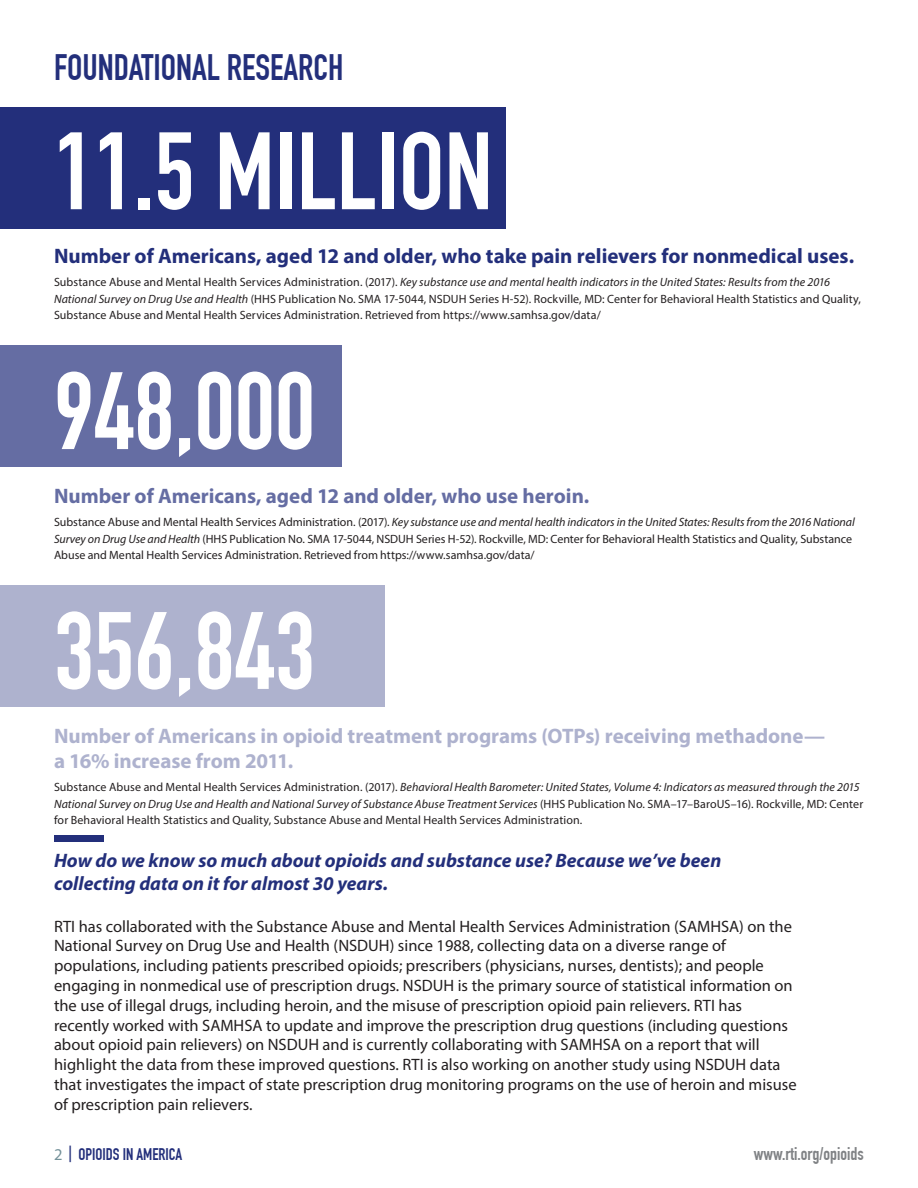
<style>
.page{position:relative;width:918px;height:1188px;background:#fff}
.page>*{position:absolute;margin:0;border:0;box-sizing:border-box;transform-origin:0 0}
.t1{font:700 108px "DIN Condensed";color:#fff}
.t2{font:700 36px "DIN Condensed";color:#232f7b}
.t3{font:700 21px/25.2px "Myriad Pro";color:#aeb2ce}
.t4{font:700 21px "Myriad Pro";color:#232f7b}
.t5{font:700 21px "Myriad Pro";color:#656da3}
.t6{font:italic 700 19.5px/23.4px "Myriad Pro";color:#232f7b}
.t7{font:700 18px "DIN Condensed";color:#808285}
.t8{font:16.5px/19.8px "Myriad Pro";color:#231f20}
.t9{font:700 16.5px "DIN Condensed";color:#232f7b}
.t10{font:12px/16.5px "Myriad Pro";letter-spacing:.005em;color:#231f20}
.s1{font-style:italic}
.s2{font-family:"Myriad Pro";font-weight:400;color:#749199}
</style>
<div class="page">
<div style="left:0;top:585px;width:384px;height:122px;background:#aeb2ce"></div>
<div style="left:0;top:346px;width:341px;height:121px;background:#656da3"></div>
<div style="left:0;top:108px;width:505px;height:121px;background:#232f7b"></div>
<div style="left:54px;top:835px;width:50px;height:7px;background:#232f7b"></div>
<h2 class="t2" style="left:54px;top:46px;width:291px">FOUNDATIONAL RESEARCH</h2>
<h1 class="t1" style="left:54px;top:108px;width:440px">11.5 MILLION</h1>
<h3 class="t4" style="left:54px;top:242px;width:802px">Number of Americans, aged 12 and older, who take pain relievers for nonmedical uses.</h3>
<p class="t10" style="left:54px;top:274px;width:808px">Substance Abuse and Mental Health Services Administration. (2017). <span class="s1">Key substance use and mental health indicators in the United States: Results from the 2016<br>National Survey on Drug Use and Health</span> (HHS Publication No. SMA 17-5044, NSDUH Series H-52). Rockville, MD: Center for Behavioral Health Statistics and Quality,<br>Substance Abuse and Mental Health Services Administration. Retrieved from https://www.samhsa.gov/data/</p>
<h1 class="t1" style="left:54px;top:348px;width:263px">948,000</h1>
<h3 class="t5" style="left:54px;top:482px;width:537px">Number of Americans, aged 12 and older, who use heroin.</h3>
<p class="t10" style="left:54px;top:514px;width:802px">Substance Abuse and Mental Health Services Administration. (2017)<span class="s1">. Key substance use and mental health indicators in the United States: Results from the 2016 National<br>Survey on Drug Use and Health</span> (HHS Publication No. SMA 17-5044, NSDUH Series H-52). Rockville, MD: Center for Behavioral Health Statistics and Quality, Substance<br>Abuse and Mental Health Services Administration. Retrieved from https://www.samhsa.gov/data/</p>
<h1 class="t1" style="left:54px;top:588px;width:263px">356,843</h1>
<h3 class="t3" style="left:54px;top:723px;width:773px">Number of Americans in opioid treatment programs (OTPs) receiving methadone— a 16% increase from 2011.</h3>
<p class="t10" style="left:54px;top:779px;width:811px">Substance Abuse and Mental Health Services Administration. (2017). <span class="s1">Behavioral Health Barometer: United States, Volume 4: Indicators as measured through the 2015<br>National Survey on Drug Use and Health and National Survey of Substance Abuse Treatment Services</span> (HHS Publication No. SMA–17–BaroUS–16). Rockville, MD: Center for Behavioral Health Statistics and Quality, Substance Abuse and Mental Health Services Administration.</p>
<h3 class="t6" style="left:54px;top:848px;width:669px">How do we know so much about opioids and substance use? Because we’ve been collecting data on it for almost 30 years.</h3>
<p class="t8" style="left:54px;top:916px;width:744px">RTI has collaborated with the Substance Abuse and Mental Health Services Administration (SAMHSA) on the National Survey on Drug Use and Health (NSDUH) since 1988, collecting data on a diverse range of populations, including patients prescribed opioids; prescribers (physicians, nurses, dentists); and people engaging in nonmedical use of prescription drugs. NSDUH is the primary source of statistical information on the use of illegal drugs, including heroin, and the misuse of prescription opioid pain relievers. RTI has recently worked with SAMHSA to update and improve the prescription drug questions (including questions about opioid pain relievers) on NSDUH and is currently collaborating with SAMHSA on a report that will highlight the data from these improved questions. RTI is also working on another study using NSDUH data that investigates the impact of state prescription drug monitoring programs on the use of heroin and misuse of prescription pain relievers.</p>
<h3 class="t9" style="left:54px;top:1144px;width:130px"><span class="s2">2</span> | OPIOIDS IN AMERICA</h3>
<h3 class="t7" style="left:754px;top:1143px;width:112px">www.rti.org/opioids</h3>
</div>
